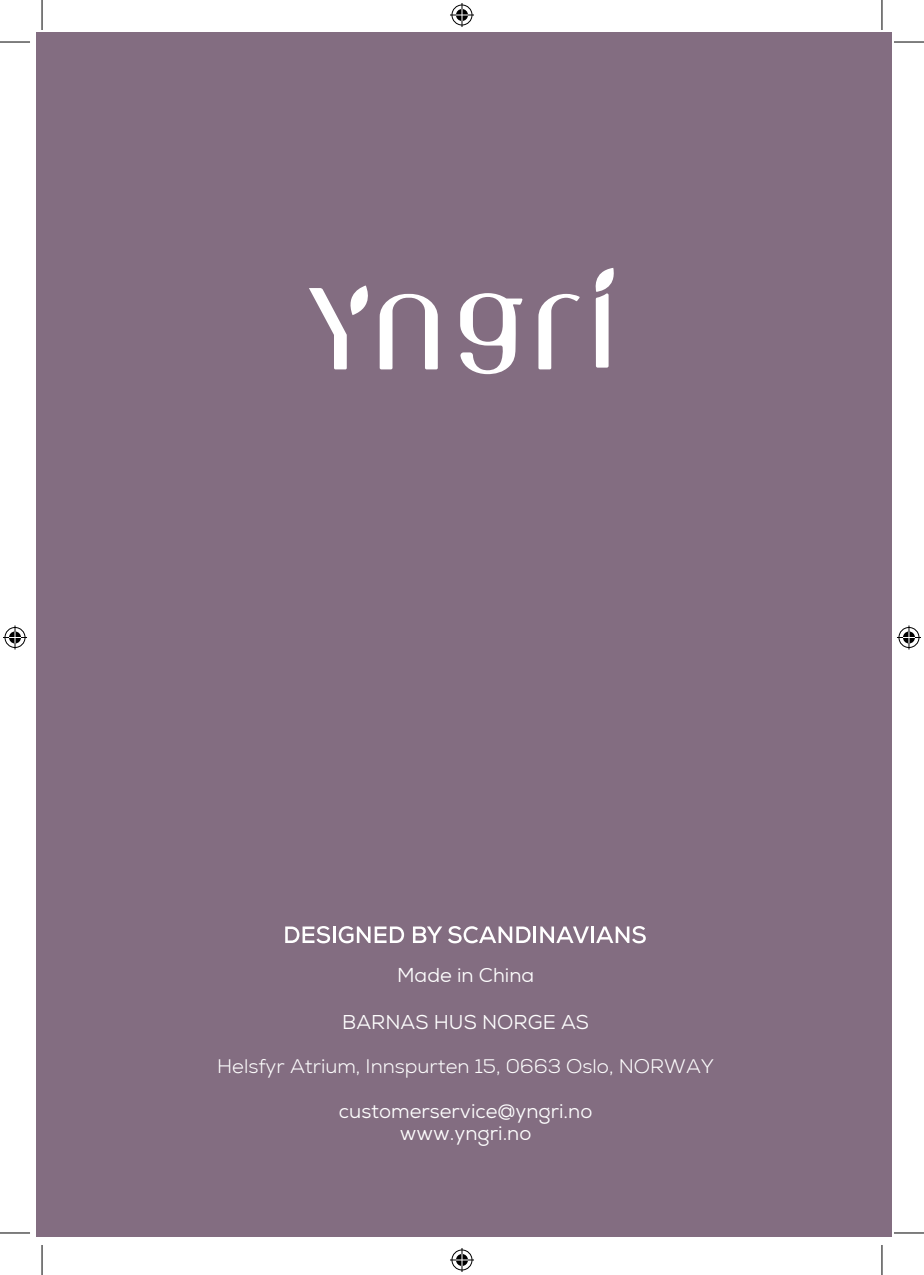
<style>
.page{position:relative;width:924px;height:1275px;background:#fff}
.page>*{position:absolute;margin:0;border:0;box-sizing:border-box;transform-origin:0 0}
.t1{font:300 20px "Nexa";color:#fff}
.t2{font:20px "Nexa";color:#fff}
.t3{font:20px "Nexa";color:#fff}
</style>
<div class="page">
<hr style="left:0;top:42px;width:30px;height:1px;background:#000">
<hr style="left:893px;top:42px;width:30px;height:1px;background:#000">
<hr style="left:0;top:1232px;width:30px;height:1px;background:#000">
<hr style="left:893px;top:1232px;width:30px;height:1px;background:#000">
<hr style="left:42px;top:0;width:1px;height:30px;background:#000">
<hr style="left:42px;top:1245px;width:1px;height:30px;background:#000">
<hr style="left:881px;top:0;width:1px;height:30px;background:#000">
<hr style="left:881px;top:1245px;width:1px;height:30px;background:#000">
<svg style="left:450px;top:3px;width:24px;height:24px"></svg>
<svg style="left:450px;top:1248px;width:24px;height:24px"></svg>
<svg style="left:3px;top:625px;width:24px;height:24px"></svg>
<svg style="left:897px;top:625px;width:23px;height:24px"></svg>
<div style="left:36px;top:33px;width:855px;height:1203px;background:#836d81"></div>
<svg style="left:309px;top:288px;width:37px;height:81px"></svg>
<svg style="left:379px;top:294px;width:58px;height:75px"></svg>
<svg style="left:538px;top:294px;width:41px;height:75px"></svg>
<svg style="left:344px;top:285px;width:30px;height:30px"></svg>
<svg style="left:460px;top:293px;width:62px;height:81px"></svg>
<svg style="left:595px;top:293px;width:13px;height:74px"></svg>
<svg style="left:591px;top:268px;width:25px;height:24px"></svg>
<svg style="left:285px;top:926px;width:119px;height:17px"></svg>
<svg style="left:413px;top:926px;width:29px;height:17px"></svg>
<svg style="left:448px;top:926px;width:82px;height:17px"></svg>
<hr style="left:533px;top:926px;width:3px;height:17px;background:#fff">
<svg style="left:540px;top:926px;width:105px;height:17px"></svg>
<p class="t2" style="left:397px;top:963px;width:139px">Made in China</p>
<p class="t2" style="left:342px;top:1009px;width:248px">BARNAS HUS NORGE AS</p>
<p class="t1" style="left:217px;top:1053px;width:498px">Helsfyr Atrium, Innspurten 15, 0663 Oslo, NORWAY</p>
<p class="t3" style="left:339px;top:1098px;width:255px">customerservice@yngri.no</p>
<p class="t2" style="left:399px;top:1121px;width:133px">www.yngri.no</p>
</div>
